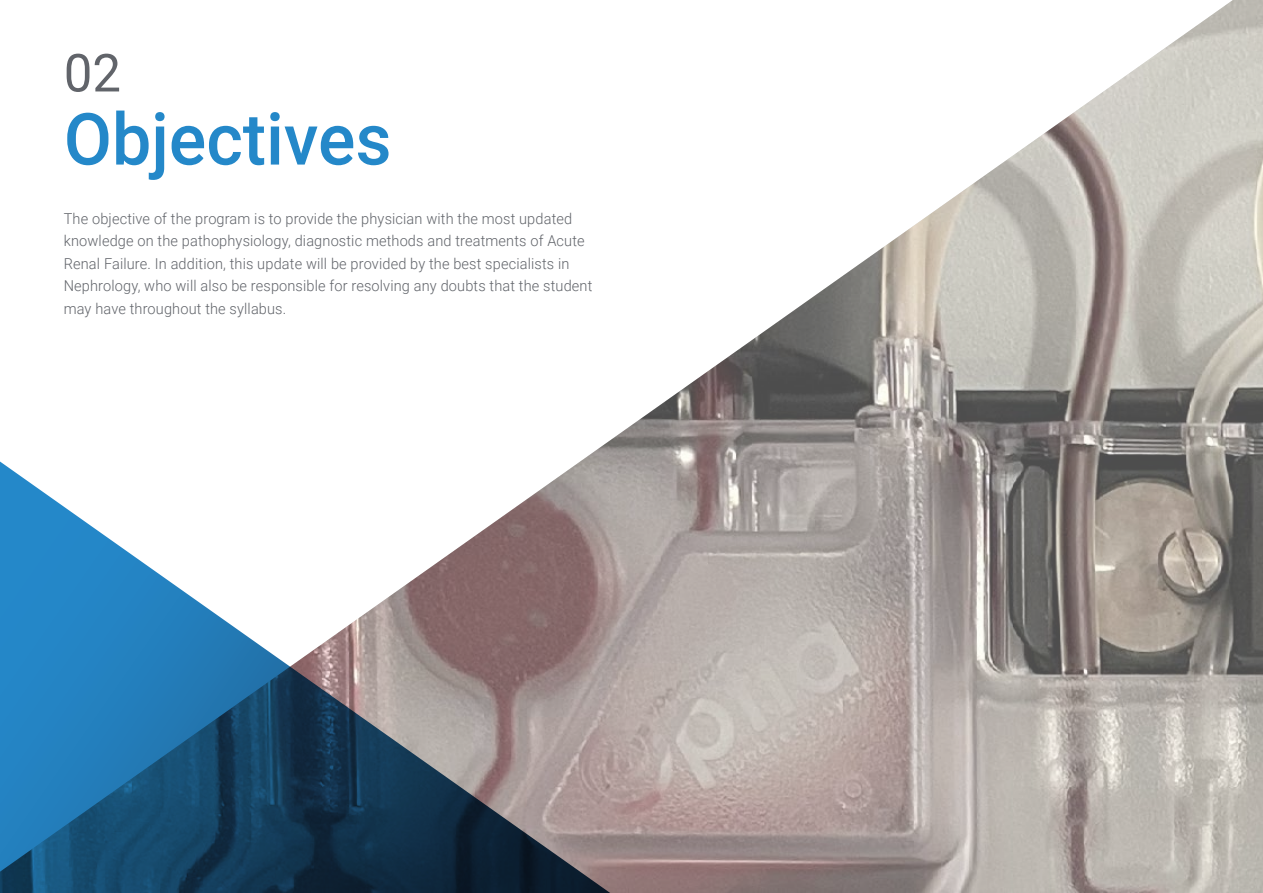
<style>
.page{position:relative;width:1263px;height:893px;background:#fff}
.page>*{position:absolute;margin:0;border:0;box-sizing:border-box;transform-origin:0 0}
.t1{font:500 72px "Roboto";color:#2488c9}
.t2{font:52.5px "Roboto";color:#61646a}
.t3{font:300 15px/22.5px "Roboto";letter-spacing:.01em;color:#61646a}
</style>
<div class="page">
<img style="left:602px;top:0;width:661px;height:893px">
<svg style="left:0;top:446px;width:640px;height:447px"></svg>
<h2 class="t2" style="left:64px;top:36px;width:59px">02</h2>
<h1 class="t1" style="left:64px;top:89px;width:329px">Objectives</h1>
<p class="t3" style="left:64px;top:207px;width:530px">The objective of the program is to provide the physician with the most updated knowledge on the pathophysiology, diagnostic methods and treatments of Acute Renal Failure. In addition, this update will be provided by the best specialists in Nephrology, who will also be responsible for resolving any doubts that the student may have throughout the syllabus.</p>
</div>
